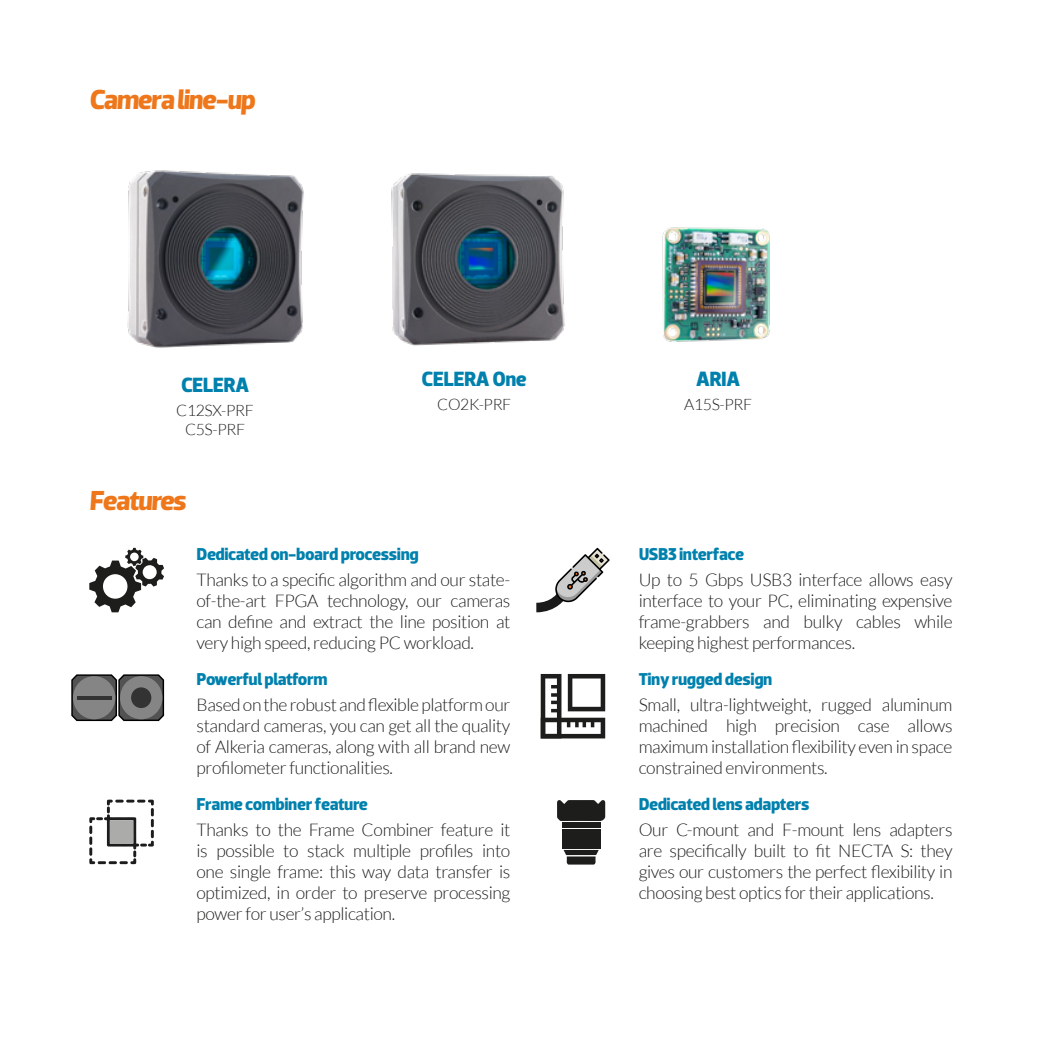
<style>
.page{position:relative;width:1042px;height:1042px;background:#fff}
.page>*{position:absolute;margin:0;border:0;box-sizing:border-box;transform-origin:0 0}
.t1{font:italic 700 28px "Dobra";letter-spacing:-.05em;color:#ee771b}
.t2{font:700 21px "Dobra";letter-spacing:-.025em;color:#0081ad}
.t3{font:300 17.5px/21px "Lato";letter-spacing:-.02em;color:#1d1d1b;text-align:justify}
.t4{font:700 17.5px "Dobra";letter-spacing:-.025em;color:#0081ad}
.t5{font:300 15.75px/18.9px "Lato";letter-spacing:-.02em;color:#1d1d1b;text-align:center}
</style>
<div class="page">
<img style="left:127px;top:170px;width:177px;height:178px">
<img style="left:391px;top:173px;width:174px;height:173px">
<img style="left:662px;top:227px;width:108px;height:115px">
<svg style="left:89px;top:548px;width:75px;height:64px"></svg>
<svg style="left:71px;top:674px;width:94px;height:48px;background:#6d6d6d"></svg>
<div style="left:120px;top:676px;width:42px;height:43px;background:#858585;border-radius:50%"></div>
<div style="left:131px;top:687px;width:20px;height:21px;background:#333;border-radius:50%"></div>
<svg style="left:89px;top:799px;width:65px;height:65px"></svg>
<svg style="left:536px;top:548px;width:74px;height:64px"></svg>
<svg style="left:541px;top:674px;width:64px;height:64px"></svg>
<svg style="left:557px;top:800px;width:48px;height:21px"></svg>
<div style="left:562px;top:829px;width:38px;height:19px;background:#1d1d1b"></div>
<div style="left:562px;top:822px;width:38px;height:5px;background:#1d1d1b"></div>
<svg style="left:563px;top:850px;width:36px;height:14px"></svg>
<h1 class="t1" style="left:89px;top:83px;width:168px">Camera line-up</h1>
<p class="t2" style="left:181px;top:373px;width:70px">CELERA</p>
<p class="t5" style="left:176px;top:401px;width:79px">C12SX-PRF<br>C5S-PRF</p>
<h1 class="t1" style="left:89px;top:484px;width:99px">Features</h1>
<p class="t2" style="left:422px;top:367px;width:107px">CELERA One</p>
<p class="t5" style="left:437px;top:395px;width:76px">CO2K-PRF</p>
<p class="t4" style="left:196px;top:544px;width:224px">Dedicated on-board processing</p>
<p class="t3" style="left:196px;top:569px;width:315px">Thanks to a specific algorithm and our state&shy;of-the-art FPGA technology, our cameras can define and extract the line position at very high speed, reducing PC workload.</p>
<p class="t4" style="left:196px;top:669px;width:133px">Powerful platform</p>
<p class="t3" style="left:196px;top:694px;width:315px">Based on the robust and flexible platform our standard cameras, you can get all the quality of Alkeria cameras, along with all brand new profilometer functionalities.</p>
<p class="t4" style="left:196px;top:794px;width:173px">Frame combiner feature</p>
<p class="t3" style="left:196px;top:819px;width:315px">Thanks to the Frame Combiner feature it is possible to stack multiple profiles into one single frame: this way data transfer is optimized, in order to preserve processing power for user’s application.</p>
<p class="t2" style="left:696px;top:367px;width:45px">ARIA</p>
<p class="t5" style="left:684px;top:395px;width:69px">A15S-PRF</p>
<p class="t4" style="left:639px;top:544px;width:107px">USB3 interface</p>
<p class="t3" style="left:639px;top:569px;width:315px">Up to 5 Gbps USB3 interface allows easy interface to your PC, eliminating expensive frame-grabbers and bulky cables while keeping highest performances.</p>
<p class="t4" style="left:639px;top:669px;width:135px">Tiny rugged design</p>
<p class="t3" style="left:639px;top:694px;width:315px">Small, ultra-lightweight, rugged aluminum machined high precision case allows maximum installation flexibility even in space constrained environments.</p>
<p class="t4" style="left:639px;top:794px;width:172px">Dedicated lens adapters</p>
<p class="t3" style="left:639px;top:819px;width:315px">Our C-mount and F-mount lens adapters are specifically built to fit NECTA S: they gives our customers the perfect flexibility in choosing best optics for their applications.</p>
</div>
